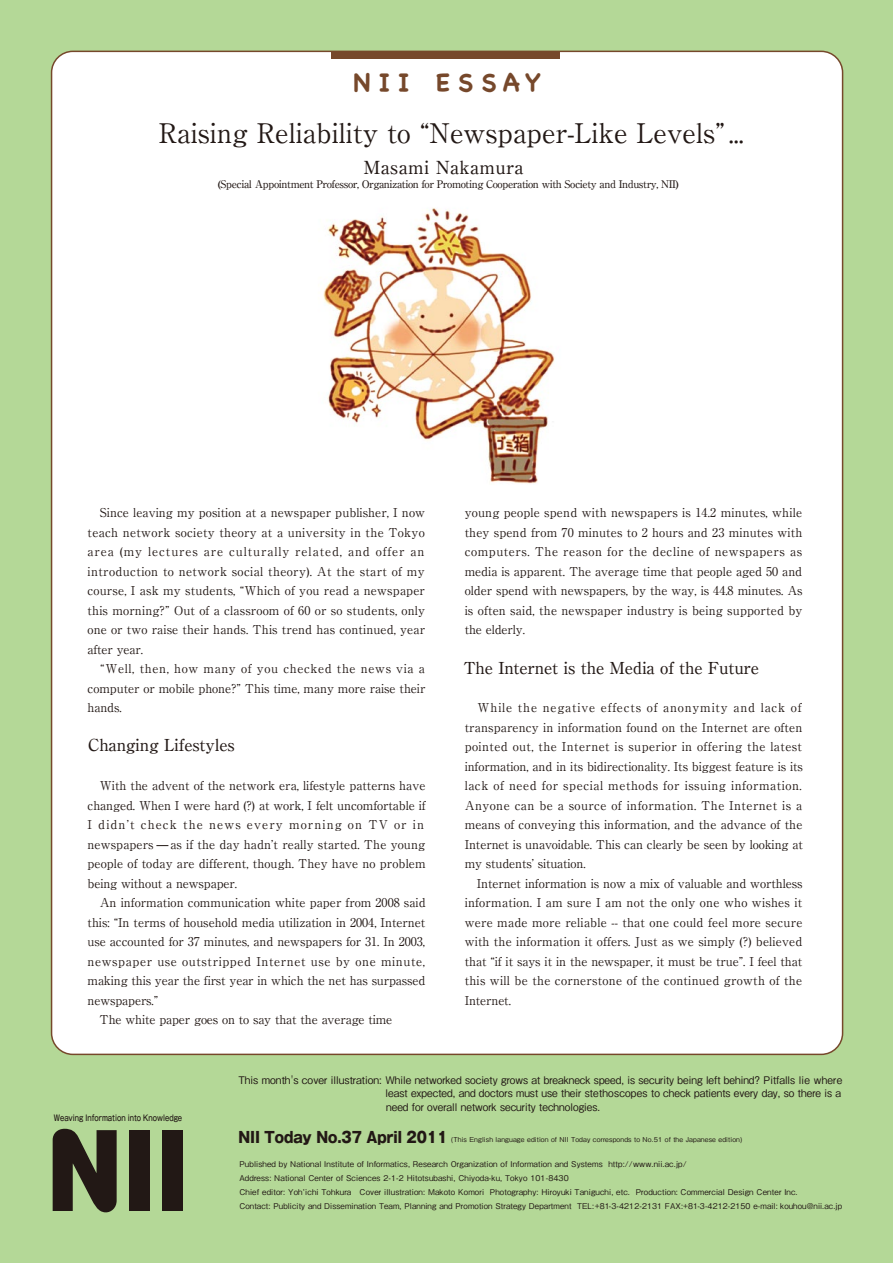
<style>
.page{position:relative;width:893px;height:1263px;background:#b4d897}
.page>*{position:absolute;margin:0;border:0;box-sizing:border-box;transform-origin:0 0}
.t1{font:27px "Ryumin Pr 6 N";color:#221815}
.t2{font:700 25.5px "Chalkboard";letter-spacing:.3em;color:#76482b}
.t3{font:500 18px "Ryumin Pr 6 N";letter-spacing:.02em;color:#221815}
.t4{font:500 16.5px "Ryumin Pr 6 N";letter-spacing:-.01em;color:#221815}
.t5{font:800 15px "Gothic MB101 Pr 6 N";color:#221815;scale:.9 1}
.t6{font:12.15px/19.5px "Ryumin Pr 6 N";letter-spacing:.01em;color:#221815}
.t7{font:500 10.5px/13.5px "Gothic BBB Pr 6 N";color:#221815;text-align:justify}
.t8{font:500 10.5px "Ryumin Pr 6 N";letter-spacing:-.04em;color:#221815}
.t9{font:500 8.25px "Gothic MB101 Pr 6 N";color:#221815;scale:.76 1}
.t10{font:500 7.95px/14px "Gothic BBB Pr 6 N";letter-spacing:.015em;color:#221815}
.t11{font:500 6.75px "Gothic BBB Pr 6 N";letter-spacing:.02em;color:#221815}
</style>
<div class="page">
<div style="left:52px;top:51px;width:791px;height:1003px;background:#fff;border-radius:21px"></div>
<div style="left:331px;top:51px;width:229px;height:8px;background:#76482b"></div>
<img style="left:323px;top:208px;width:232px;height:276px">
<svg style="left:53px;top:1129px;width:64px;height:83px"></svg>
<div style="left:130px;top:1130px;width:20px;height:81px;background:#221815"></div>
<div style="left:162px;top:1130px;width:21px;height:81px;background:#221815"></div>
<svg style="left:156px;top:845px;width:12px;height:1px"></svg>
<p class="t2" style="left:353px;top:67px;width:189px">NII ESSAY</p>
<p class="t1" style="left:159px;top:112px;width:587px">Raising Reliability to “Newspaper-Like Levels”...</p>
<p class="t3" style="left:364px;top:153px;width:161px">Masami Nakamura</p>
<p class="t8" style="left:218px;top:176px;width:463px">(Special Appointment Professor, Organization for Promoting Cooperation with Society and Industry, NII)</p>
<p class="t6" style="left:88px;top:502px;width:339px">　Since leaving my position at a newspaper publisher, I now teach network society theory at a university in the Tokyo area (my lectures are culturally related, and offer an introduction to network social theory). At the start of my course, I ask my students, “Which of you read a newspaper this morning?” Out of a classroom of 60 or so students, only one or two raise their hands. This trend has continued, year after year.<br>　“Well, then, how many of you checked the news via a computer or mobile phone?” This time, many more raise their hands.</p>
<p class="t4" style="left:88px;top:732px;width:148px">Changing Lifestyles</p>
<p class="t6" style="left:88px;top:775px;width:340px">　With the advent of the network era, lifestyle patterns have changed. When I were hard (?) at work, I felt uncomfortable if I didnʼt check the news every morning on TV or in newspapers</p>
<p class="t6" style="left:88px;top:834px;width:340px;text-indent:83px">as if the day hadnʼt really started. The young people of today are different, though. They have no problem being without a newspaper.<br>　An information communication white paper from 2008 said this: “In terms of household media utilization in 2004, Internet use accounted for 37 minutes, and newspapers for 31. In 2003, newspaper use outstripped Internet use by one minute, making this year the first year in which the net has surpassed newspapers.”<br>　The white paper goes on to say that the average time</p>
<p class="t6" style="left:465px;top:502px;width:339px;text-align:justify">young people spend with newspapers is 14.2 minutes, while they spend from 70 minutes to 2 hours and 23 minutes with computers. The reason for the decline of newspapers as media is apparent. The average time that people aged 50 and older spend with newspapers, by the way, is 44.8 minutes. As is often said, the newspaper industry is being supported by the elderly.</p>
<p class="t4" style="left:463px;top:655px;width:297px">The Internet is the Media of the Future</p>
<p class="t6" style="left:465px;top:697px;width:340px">　While the negative effects of anonymity and lack of transparency in information found on the Internet are often pointed out, the Internet is superior in offering the latest information, and in its bidirectionality. Its biggest feature is its lack of need for special methods for issuing information.<br>Anyone can be a source of information. The Internet is a means of conveying this information, and the advance of the Internet is unavoidable. This can clearly be seen by looking at my studentsʼ situation.<br>　Internet information is now a mix of valuable and worthless information. I am sure I am not the only one who wishes it were made more reliable -- that one could feel more secure with the information it offers. Just as we simply (?) believed that “if it says it in the newspaper, it must be true”. I feel that this will be the cornerstone of the continued growth of the Internet.</p>
<p class="t9" style="left:54px;top:1111px;width:171px">Weaving Information into Knowledge</p>
<p class="t7" style="left:386px;top:1072px;width:458px;text-indent:-147px">This month's cover illustration: While networked society grows at breakneck speed, is security being left behind? Pitfalls lie where least expected, and doctors must use their stethoscopes to check patients every day, so there is a need for overall network security technologies.</p>
<p class="t5" style="left:238px;top:1125px;width:234px">NII Today No.37 April 2011</p>
<p class="t11" style="left:451px;top:1134px;width:292px">(This English language edition of NII Today corresponds to No.51 of the Japanese edition)</p>
<p class="t10" style="left:239px;top:1157px;width:604px">Published by National Institute of Informatics, Research Organization of Information and Systems http://www.nii.ac.jp/<br>Address: National Center of Sciences 2-1-2 Hitotsubashi, Chiyoda-ku, Tokyo 101-8430<br>Chief editor: Yohʼichi Tohkura　Cover illustration: Makoto Komori Photography: Hiroyuki Taniguchi, etc. Production: Commercial Design Center Inc.<br>Contact: Publicity and Dissemination Team, Planning and Promotion Strategy Department TEL:+81-3-4212-2131 FAX:+81-3-4212-2150 e-mail: kouhou@nii.ac.jp</p>
</div>
